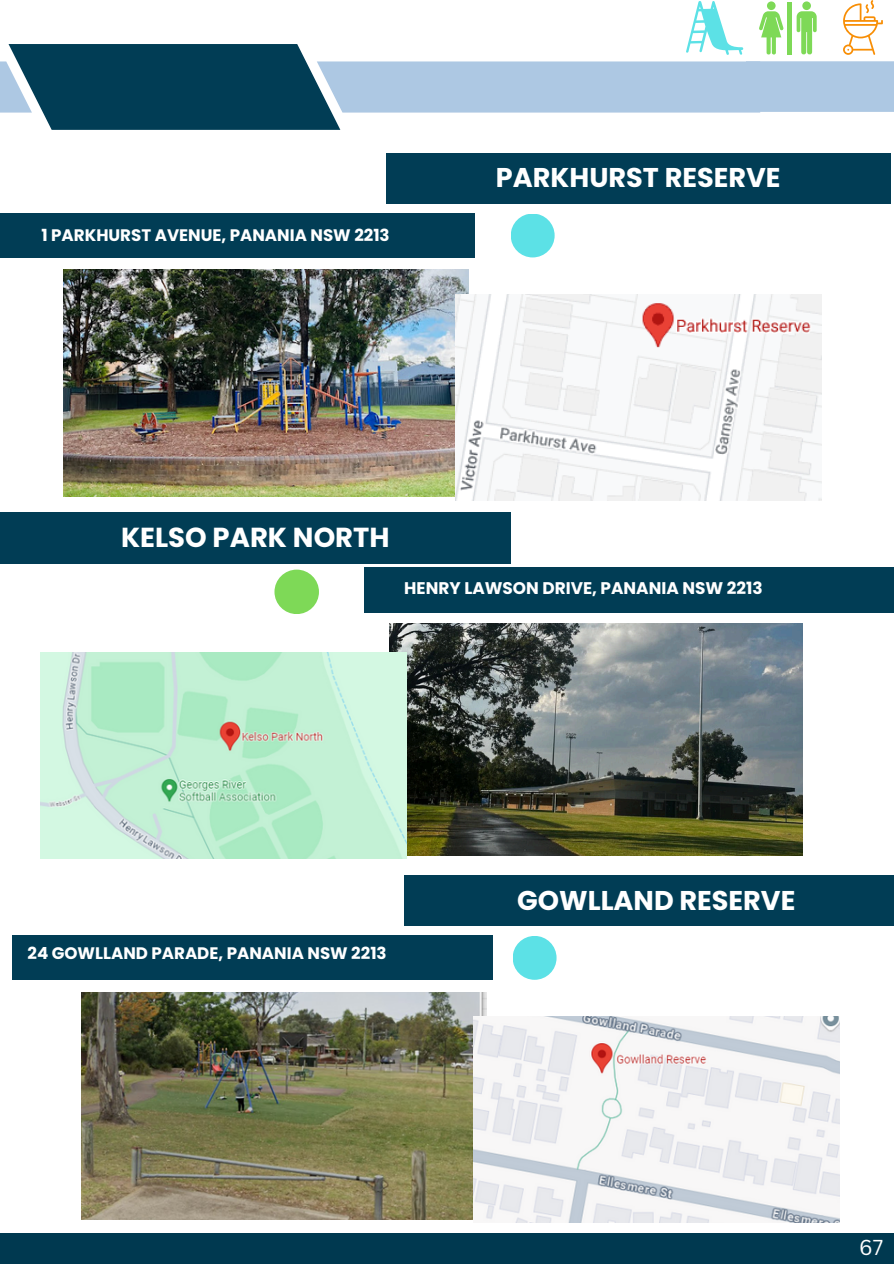
<style>
.page{position:relative;width:894px;height:1264px;background:#fff}
.page>*{position:absolute;margin:0;border:0;box-sizing:border-box;transform-origin:0 0}
.t1{font:700 27.45px "Poppins";color:#fff}
.t2{font:700 27.15px "Poppins";color:#fff}
.t3{font:21px "Canva Sans";color:#fff}
.t4{font:700 16.95px "Poppins";color:#fff}
.t5{font:700 16.65px "Poppins";color:#fff}
</style>
<div class="page">
<div style="left:386px;top:153px;width:504px;height:51px;background:#013d55"></div>
<div style="left:0;top:213px;width:474px;height:44px;background:#013d55"></div>
<div style="left:510px;top:213px;width:44px;height:44px;background:#5ce1e6;border-radius:50%"></div>
<svg style="left:0;top:0;width:893px;height:130px"></svg>
<img style="left:64px;top:270px;width:404px;height:227px">
<img style="left:455px;top:294px;width:366px;height:206px">
<div style="left:0;top:1233px;width:893px;height:30px;background:#003950"></div>
<div style="left:0;top:512px;width:510px;height:51px;background:#013d55"></div>
<div style="left:364px;top:567px;width:529px;height:45px;background:#013d55"></div>
<div style="left:274px;top:569px;width:45px;height:45px;background:#7ed957;border-radius:50%"></div>
<img style="left:389px;top:623px;width:413px;height:232px">
<img style="left:41px;top:653px;width:365px;height:205px">
<div style="left:404px;top:875px;width:489px;height:51px;background:#013d55"></div>
<div style="left:12px;top:935px;width:480px;height:44px;background:#013d55"></div>
<div style="left:512px;top:935px;width:44px;height:44px;background:#5ce1e6;border-radius:50%"></div>
<img style="left:82px;top:992px;width:404px;height:227px">
<img style="left:473px;top:1016px;width:366px;height:206px">
<p class="t5" style="left:41px;top:223px;width:350px">1 PARKHURST AVENUE, PANANIA NSW 2213</p>
<p class="t2" style="left:496px;top:159px;width:286px">PARKHURST RESERVE</p>
<p class="t1" style="left:121px;top:518px;width:270px">KELSO PARK NORTH</p>
<h1 class="t4" style="left:404px;top:576px;width:360px">HENRY LAWSON DRIVE, PANANIA NSW 2213</h1>
<h2 class="t5" style="left:28px;top:941px;width:360px">24 GOWLLAND PARADE, PANANIA NSW 2213</h2>
<p class="t2" style="left:517px;top:881px;width:280px">GOWLLAND RESERVE</p>
<p class="t3" style="left:859px;top:1232px;width:25px">67</p>
</div>
